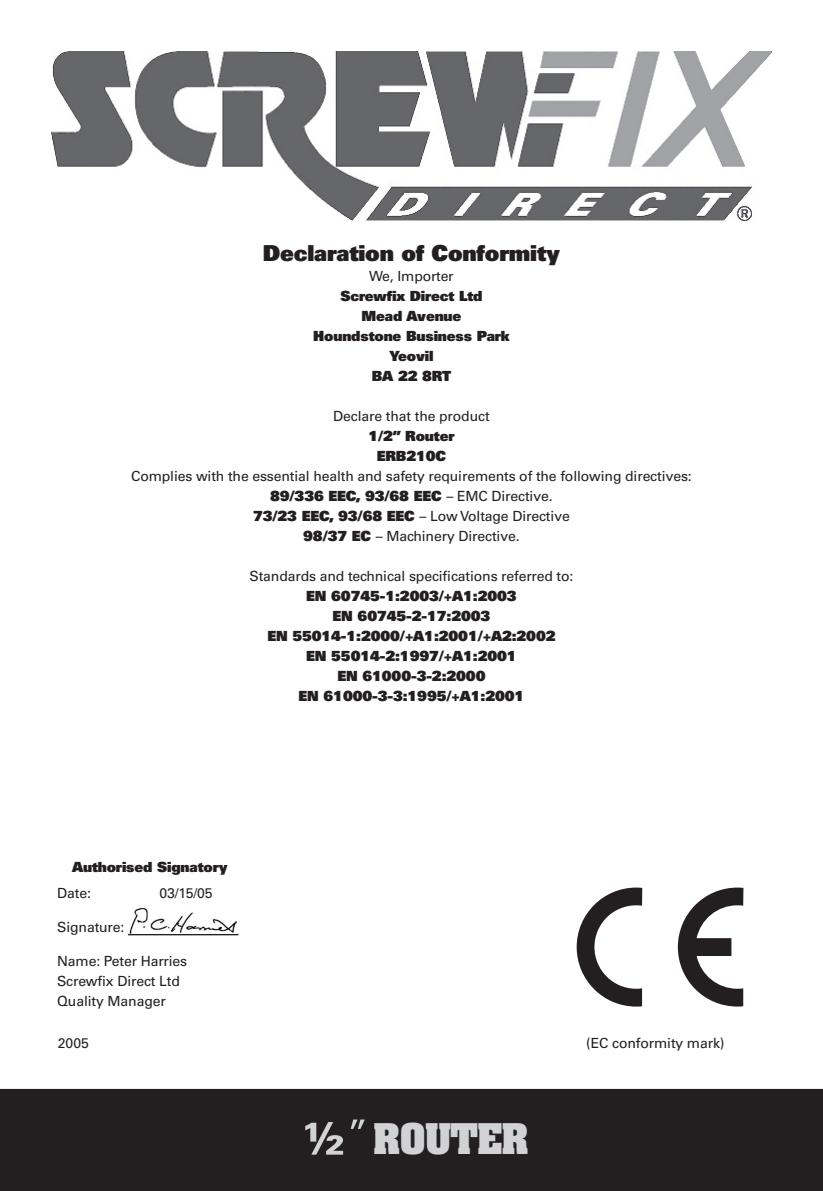
<style>
.page{position:relative;width:823px;height:1191px;background:#fff}
.page>*{position:absolute;margin:0;border:0;box-sizing:border-box;transform-origin:0 0}
.t1{font:700 36px "Aachen";letter-spacing:-.025em;color:#d1d2d4}
.t2{font:900 22px "Univers";letter-spacing:-.01em;color:#231f20}
.t3{font:14px/20px "Univers";letter-spacing:-.01em;color:#231f20;text-align:center}
.t4{font:900 14px/20px "Univers";letter-spacing:-.01em;color:#231f20;text-align:center}
.s1{font-weight:900}
</style>
<div class="page">
<div style="left:0;top:1089px;width:822px;height:102px;background:#231f20"></div>
<svg style="left:350px;top:1119px;width:14px;height:10px"></svg>
<svg style="left:305px;top:1122px;width:38px;height:32px"></svg>
<hr style="left:128px;top:934px;width:110px;height:1px;background:#231f20">
<img style="left:51px;top:51px;width:720px;height:169px">
<svg style="left:576px;top:887px;width:66px;height:119px"></svg>
<svg style="left:677px;top:887px;width:66px;height:119px"></svg>
<img style="left:129px;top:908px;width:107px;height:25px">
<h2 class="t2" style="left:263px;top:238px;width:298px">Declaration of Conformity</h2>
<p class="t3" style="left:369px;top:266px;width:86px">We, Importer</p>
<p class="t4" style="left:313px;top:285px;width:198px">Screwfix Direct Ltd<br>Mead Avenue<br>Houndstone Business Park<br>Yeovil<br>BA 22 8RT</p>
<p class="t3" style="left:333px;top:406px;width:158px">Declare that the product</p>
<p class="t4" style="left:368px;top:425px;width:88px">1/2” Router<br>ERB210C</p>
<p class="t3" style="left:131px;top:466px;width:562px">Complies with the essential health and safety requirements of the following directives:<br><span class="s1">89/336 EEC, 93/68 EEC</span> – EMC Directive.<br><span class="s1">73/23 EEC, 93/68 EEC</span> – Low Voltage Directive<br><span class="s1">98/37 EC</span> – Machinery Directive.</p>
<p class="t3" style="left:249px;top:566px;width:325px">Standards and technical specifications referred to:</p>
<p class="t4" style="left:267px;top:585px;width:289px">EN 60745-1:2003/+A1:2003<br>EN 60745-2-17:2003<br>EN 55014-1:2000/+A1:2001/+A2:2002<br>EN 55014-2:1997/+A1:2001<br>EN 61000-3-2:2000<br>EN 61000-3-3:1995/+A1:2001</p>
<p class="t4" style="left:72px;top:856px;width:157px">Authorised Signatory</p>
<p class="t3" style="left:57px;top:883px;width:35px">Date:</p>
<p class="t3" style="left:159px;top:883px;width:55px">03/15/05</p>
<p class="t3" style="left:57px;top:917px;width:69px">Signature:</p>
<p class="t3" style="left:57px;top:951px;width:131px;text-align:left">Name: Peter Harries<br>Screwfix Direct Ltd<br>Quality Manager</p>
<p class="t3" style="left:58px;top:1033px;width:33px">2005</p>
<h1 class="t1" style="left:373px;top:1113px;width:157px">ROUTER</h1>
<p class="t3" style="left:586px;top:1032px;width:140px">(EC conformity mark)</p>
</div>
